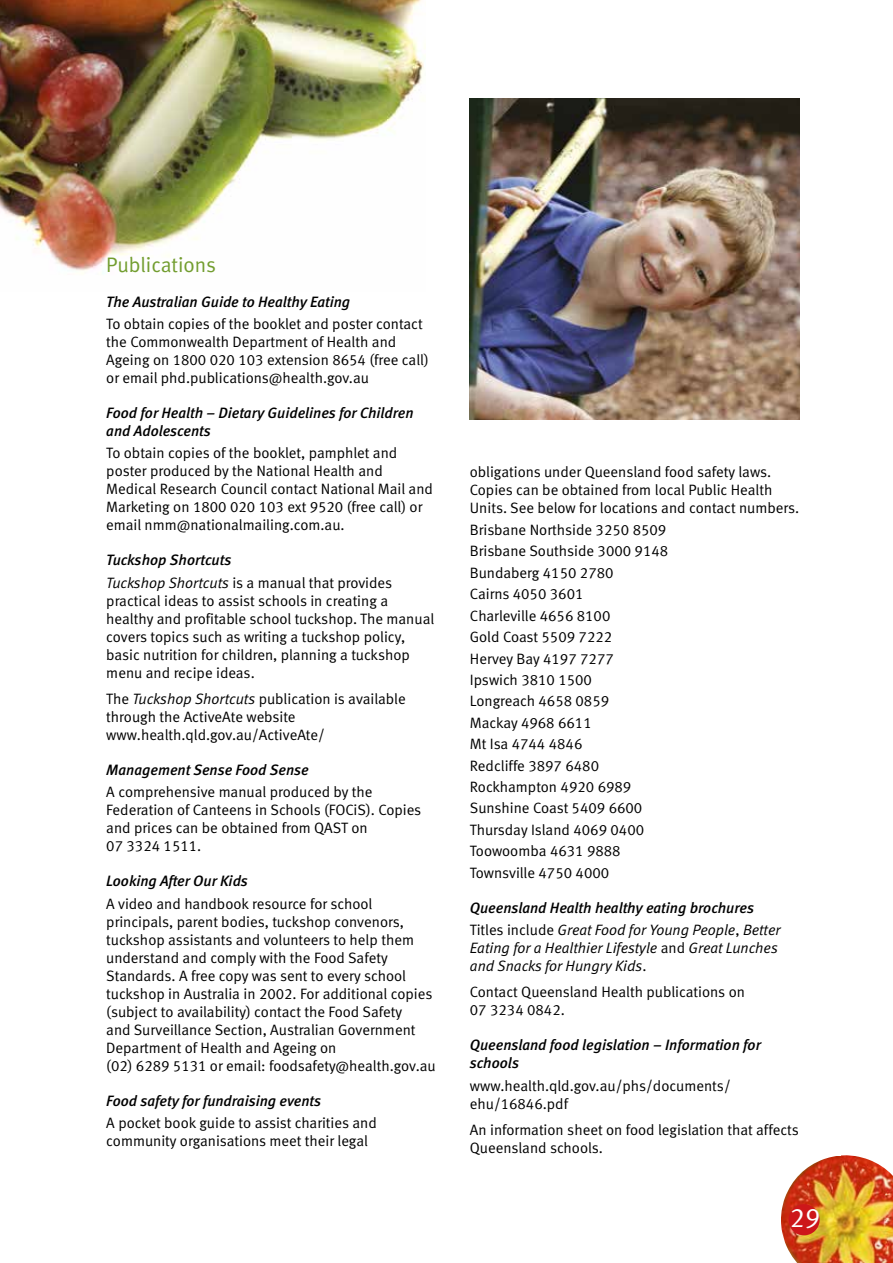
<style>
.page{position:relative;width:893px;height:1263px;background:#fff}
.page>*{position:absolute;margin:0;border:0;box-sizing:border-box;transform-origin:0 0}
.t1{font:27px "Meta Normal LF";color:#fff}
.t2{font:21px "Meta Normal LF";color:#729d2f}
.t3{font:15px/18px "Meta Normal LF";color:#000}
.t4{font:italic 15px/18px "Meta Medium LF";color:#000}
.t5{font:italic 15px/18px "Meta Normal LF";color:#000}
.s1{font-style:italic}
.s2{font-style:normal}
</style>
<div class="page">
<img style="left:781px;top:1155px;width:112px;height:108px">
<div style="left:788px;top:1204px;width:32px;height:31px;background:#cd171a;border-radius:50%"></div>
<img style="left:0;top:0;width:425px;height:274px">
<img style="left:470px;top:98px;width:329px;height:322px">
<h2 class="t2" style="left:106px;top:252px;width:111px">Publications</h2>
<p class="t4" style="left:106px;top:292px;width:245px">The Australian Guide to Healthy Eating</p>
<p class="t3" style="left:106px;top:315px;width:324px">To obtain copies of the booklet and poster contact the Commonwealth Department of Health and Ageing on 1800 020 103 extension 8654 (free call) or email phd.publications@health.gov.au</p>
<p class="t4" style="left:106px;top:404px;width:309px">Food for Health – Dietary Guidelines for Children and Adolescents</p>
<p class="t3" style="left:106px;top:444px;width:328px">To obtain copies of the booklet, pamphlet and poster produced by the National Health and Medical Research Council contact National Mail and Marketing on 1800 020 103 ext 9520 (free call) or email nmm@nationalmailing.com.au.</p>
<p class="t4" style="left:106px;top:551px;width:127px">Tuckshop Shortcuts</p>
<p class="t3" style="left:106px;top:573px;width:329px"><span class="s1">Tuckshop Shortcuts</span> is a manual that provides practical ideas to assist schools in creating a healthy and profitable school tuckshop. The manual covers topics such as writing a tuckshop policy, basic nutrition for children, planning a tuckshop menu and recipe ideas.</p>
<p class="t3" style="left:106px;top:690px;width:301px">The <span class="s1">Tuckshop Shortcuts</span> publication is available through the ActiveAte website www.health.qld.gov.au/ActiveAte/</p>
<p class="t4" style="left:106px;top:761px;width:204px">Management Sense Food Sense</p>
<p class="t3" style="left:106px;top:783px;width:317px">A comprehensive manual produced by the Federation of Canteens in Schools (FOCiS). Copies and prices can be obtained from QAST on<br>07 3324 1511.</p>
<p class="t4" style="left:106px;top:872px;width:143px">Looking After Our Kids</p>
<p class="t3" style="left:106px;top:894px;width:331px">A video and handbook resource for school principals, parent bodies, tuckshop convenors, tuckshop assistants and volunteers to help them understand and comply with the Food Safety Standards. A free copy was sent to every school tuckshop in Australia in 2002. For additional copies (subject to availability) contact the Food Safety<br>and Surveillance Section, Australian Government Department of Health and Ageing on<br>(02) 6289 5131 or email: foodsafety@health.gov.au</p>
<p class="t4" style="left:106px;top:1091px;width:216px">Food safety for fundraising events</p>
<p class="t3" style="left:106px;top:1113px;width:272px">A pocket book guide to assist charities and community organisations meet their legal</p>
<p class="t3" style="left:470px;top:462px;width:331px">obligations under Queensland food safety laws.<br>Copies can be obtained from local Public Health<br>Units. See below for locations and contact numbers.</p>
<p class="t3" style="left:470px;top:519px;width:200px;line-height:21.5px">Brisbane Northside 3250 8509<br>Brisbane Southside 3000 9148<br>Bundaberg 4150 2780<br>Cairns 4050 3601<br>Charleville 4656 8100<br>Gold Coast 5509 7222<br>Hervey Bay 4197 7277<br>Ipswich 3810 1500<br>Longreach 4658 0859<br>Mackay 4968 6611<br>Mt Isa 4744 4846<br>Redcliffe 3897 6480<br>Rockhampton 4920 6989<br>Sunshine Coast 5409 6600<br>Thursday Island 4069 0400<br>Toowoomba 4631 9888<br>Townsville 4750 4000</p>
<p class="t4" style="left:470px;top:898px;width:286px">Queensland Health healthy eating brochures</p>
<p class="t5" style="left:470px;top:920px;width:312px"><span class="s2">Titles include</span> Great Food for Young People<span class="s2">,</span> Better<br>Eating for a Healthier Lifestyle <span class="s2">and</span> Great Lunches and Snacks for Hungry Kids<span class="s2">.</span></p>
<p class="t3" style="left:470px;top:983px;width:277px">Contact Queensland Health publications on<br>07 3234 0842.</p>
<p class="t4" style="left:470px;top:1036px;width:293px">Queensland food legislation – Information for schools</p>
<p class="t3" style="left:470px;top:1076px;width:262px">www.health.qld.gov.au/phs/documents/ ehu/16846.pdf</p>
<p class="t3" style="left:470px;top:1121px;width:331px">An information sheet on food legislation that affects<br>Queensland schools.</p>
<h1 class="t1" style="left:790px;top:1202px;width:32px">29</h1>
</div>
